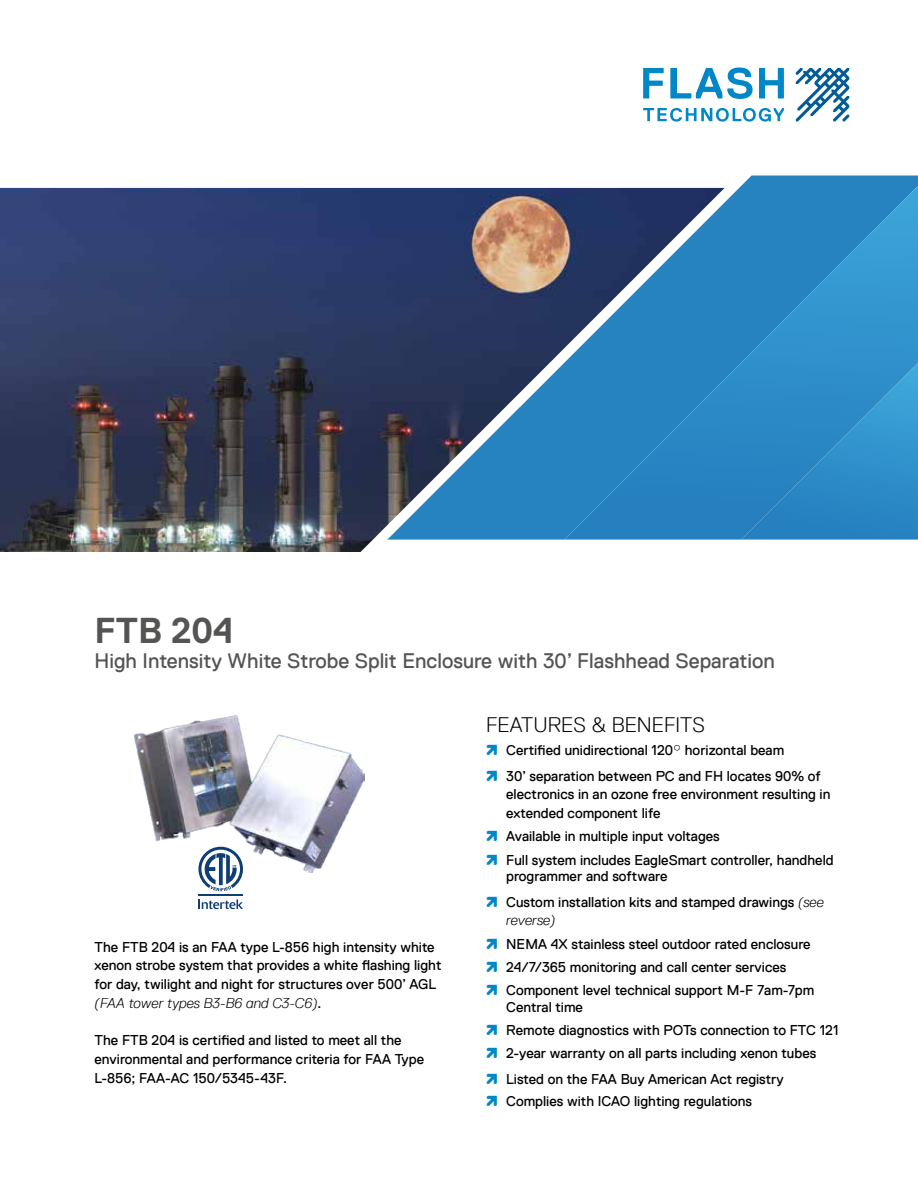
<style>
.page{position:relative;width:918px;height:1188px;background:#fff}
.page>*{position:absolute;margin:0;border:0;box-sizing:border-box;transform-origin:0 0}
.t1{font:700 36px "Replica Std";color:#545553}
.t2{font:21px "Replica Pro TT";color:#545553}
.t3{font:300 21px "Replica Pro TT";color:#000001}
.t4{font:14.25px/18.8px "Replica Pro TT";color:#000001}
.s1{font-weight:300;font-style:italic}
.s2{font-family:"SPX";color:#0087c7}
.s3{font-family:"Replica Std"}
</style>
<div class="page">
<svg style="left:388px;top:176px;width:530px;height:12px"></svg>
<svg style="left:564px;top:186px;width:354px;height:354px;background:#2e8bc7"></svg>
<img style="left:0;top:188px;width:725px;height:364px">
<img style="left:135px;top:716px;width:229px;height:156px">
<svg style="left:198px;top:899px;width:45px;height:10px"></svg>
<hr style="left:198px;top:895px;width:45px;height:1px;background:#0f3d76">
<svg style="left:198px;top:847px;width:45px;height:44px"></svg>
<svg style="left:796px;top:68px;width:53px;height:53px"></svg>
<svg style="left:643px;top:68px;width:21px;height:30px"></svg>
<svg style="left:670px;top:68px;width:83px;height:31px"></svg>
<svg style="left:759px;top:68px;width:25px;height:30px"></svg>
<svg style="left:643px;top:108px;width:141px;height:14px"></svg>
<h1 class="t1" style="left:94px;top:611px;width:141px">FTB 204</h1>
<h2 class="t2" style="left:94px;top:649px;width:682px">High Intensity White Strobe Split Enclosure with 30’ Flashhead Separation</h2>
<p class="t4" style="left:94px;top:937px;width:348px">The FTB 204 is an FAA type L-856 high intensity white xenon strobe system that provides a white flashing light for day, twilight and night for structures over 500’ AGL <span class="s1">(FAA tower types B3-B6 and C3-C6)</span>.</p>
<p class="t4" style="left:94px;top:1031px;width:331px">The FTB 204 is certified and listed to meet all the environmental and performance criteria for FAA Type<br>L-856; FAA-AC 150/5345-43F.</p>
<h2 class="t3" style="left:486px;top:713px;width:220px">FEATURES &amp; BENEFITS</h2>
<p class="t4" style="left:486px;top:737px;width:336px;line-height:25.5px"><span class="s2">ì</span> Certified unidirectional 120<span class="s3">°</span> horizontal beam<br><span class="s2">ì</span> 30’ separation between PC and FH locates 90% of</p>
<p class="t4" style="left:506px;top:785px;width:326px">electronics in an ozone free environment resulting in extended component life</p>
<p class="t4" style="left:486px;top:825px;width:349px;line-height:23.2px"><span class="s2">ì</span> Available in multiple input voltages<br><span class="s2">ì</span> Full system includes EagleSmart controller, handheld</p>
<p class="t4" style="left:486px;top:863px;width:339px;line-height:25.5px;text-indent:20px">programmer and software<br><span class="s2">ì</span> Custom installation kits and stamped drawings <span class="s1">(see</span></p>
<p class="t4" style="left:486px;top:909px;width:330px;line-height:23.2px;text-indent:20px"><span class="s1">reverse)<br></span><span class="s2">ì</span> NEMA 4X stainless steel outdoor rated enclosure <span class="s2">ì</span> 24/7/365 monitoring and call center services<br><span class="s2">ì</span> Component level technical support M-F 7am-7pm</p>
<p class="t4" style="left:486px;top:995px;width:354px;line-height:23.2px;text-indent:20px">Central time<br><span class="s2">ì</span> Remote diagnostics with POTs connection to FTC 121 <span class="s2">ì</span> 2-year warranty on all parts including xenon tubes</p>
<p class="t4" style="left:486px;top:1067px;width:299px;line-height:22.5px"><span class="s2">ì</span> Listed on the FAA Buy American Act registry <span class="s2">ì</span> Complies with ICAO lighting regulations</p>
</div>
